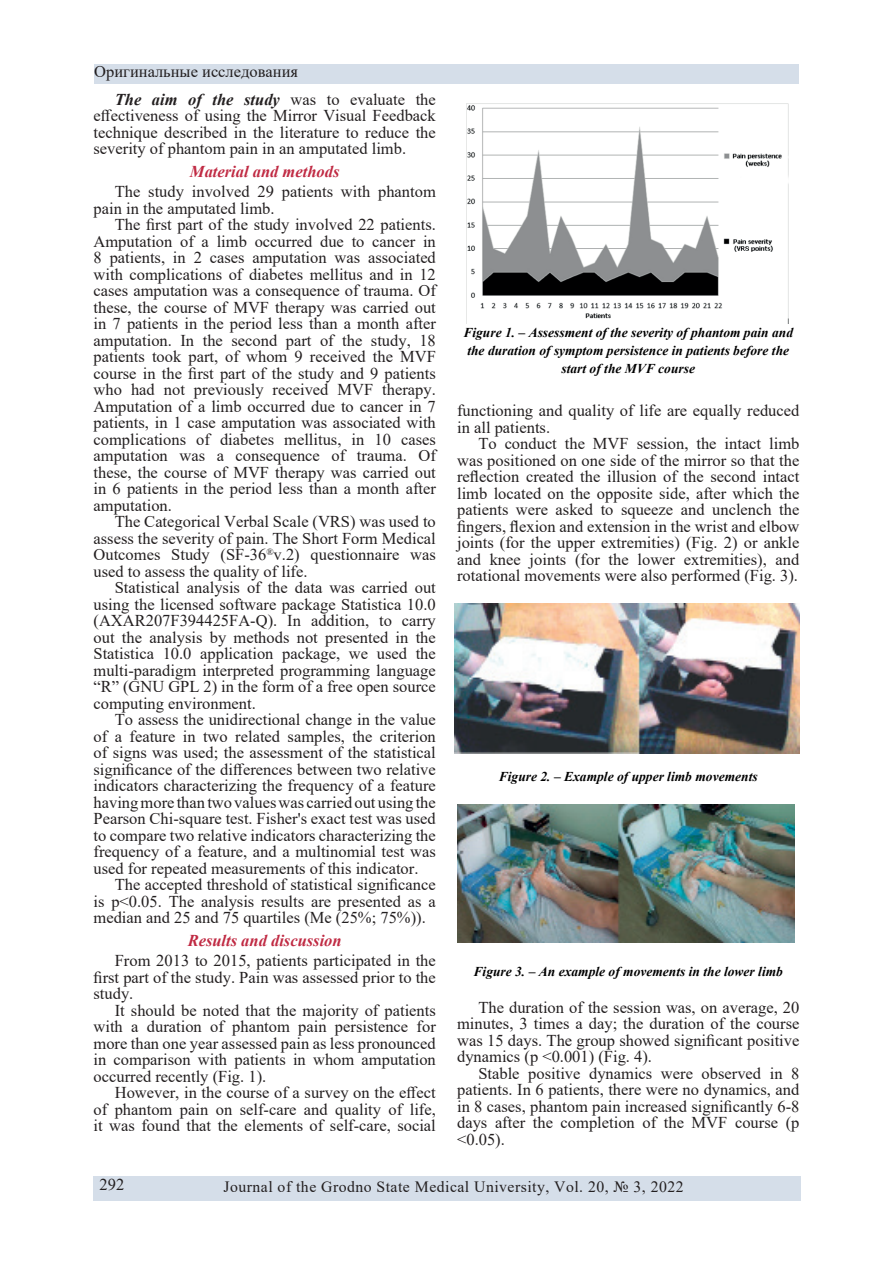
<style>
.page{position:relative;width:893px;height:1263px;background:#fff}
.page>*{position:absolute;margin:0;border:0;box-sizing:border-box;transform-origin:0 0}
.t1{font:16.5px/16.5px "Times New Roman";color:#231f20;text-align:justify}
.t2{font:italic 700 16.5px "Times New Roman";color:#c02a43}
.t3{font:15.75px "Times New Roman";letter-spacing:.03em;color:#231f20}
.t4{font:italic 700 13.5px/18px "Times New Roman";color:#000001;text-align:center}
.s1{font-weight:700;font-style:italic}
</style>
<div class="page">
<div style="left:94px;top:1176px;width:707px;height:25px;background:#d5dee9"></div>
<div style="left:94px;top:65px;width:705px;height:19px;background:#d5dee9"></div>
<img style="left:466px;top:103px;width:322px;height:221px">
<img style="left:455px;top:603px;width:344px;height:151px">
<img style="left:457px;top:804px;width:337px;height:138px">
<p class="t1" style="left:115px;top:57px;width:323px;line-height:27.8px;text-indent:-21px">Оригинальные исследования<br><span class="s1">The aim of the study</span> was to evaluate the</p>
<p class="t1" style="left:94px;top:107px;width:344px">effectiveness of using the Mirror Visual Feedback technique described in the literature to reduce the severity of phantom pain in an amputated limb.</p>
<p class="t2" style="left:190px;top:159px;width:151px">Material and methods</p>
<p class="t1" style="left:94px;top:183px;width:344px;text-indent:21px">The study involved 29 patients with phantom pain in the amputated limb.</p>
<p class="t1" style="left:94px;top:216px;width:344px;text-indent:21px">The first part of the study involved 22 patients.<br>Amputation of a limb occurred due to cancer in 8 patients, in 2 cases amputation was associated with complications of diabetes mellitus and in 12 cases amputation was a consequence of trauma. Of these, the course of MVF therapy was carried out in 7 patients in the period less than a month after amputation. In the second part of the study, 18 patients took part, of whom 9 received the MVF course in the first part of the study and 9 patients who had not previously received MVF therapy.<br>Amputation of a limb occurred due to cancer in 7 patients, in 1 case amputation was associated with complications of diabetes mellitus, in 10 cases amputation was a consequence of trauma. Of these, the course of MVF therapy was carried out in 6 patients in the period less than a month after amputation.</p>
<p class="t1" style="left:94px;top:513px;width:344px;text-indent:21px">The Categorical Verbal Scale (VRS) was used to assess the severity of pain. The Short Form Medical Outcomes Study (SF-36<sup>®</sup>v.2) questionnaire was used to assess the quality of life.</p>
<p class="t1" style="left:94px;top:579px;width:344px;text-indent:21px">Statistical analysis of the data was carried out using the licensed software package Statistica 10.0 (AXAR207F394425FA-Q). In addition, to carry out the analysis by methods not presented in the Statistica 10.0 application package, we used the multi-paradigm interpreted programming language “R” (GNU GPL 2) in the form of a free open source computing environment.</p>
<p class="t1" style="left:94px;top:711px;width:344px;text-indent:21px">To assess the unidirectional change in the value of a feature in two related samples, the criterion of signs was used; the assessment of the statistical significance of the differences between two relative indicators characterizing the frequency of a feature having more than two values was carried out using the Pearson Chi-square test. Fisher's exact test was used to compare two relative indicators characterizing the frequency of a feature, and a multinomial test was used for repeated measurements of this indicator.</p>
<p class="t1" style="left:94px;top:876px;width:344px;text-indent:21px">The accepted threshold of statistical significance is p&lt;0.05. The analysis results are presented as a median and 25 and 75 quartiles (Me (25%; 75%)).</p>
<p class="t2" style="left:188px;top:928px;width:156px">Results and discussion</p>
<p class="t1" style="left:94px;top:952px;width:344px;text-indent:21px">From 2013 to 2015, patients participated in the first part of the study. Pain was assessed prior to the study.</p>
<p class="t1" style="left:94px;top:1001px;width:344px;text-indent:21px">It should be noted that the majority of patients with a duration of phantom pain persistence for more than one year assessed pain as less pronounced in comparison with patients in whom amputation occurred recently (Fig. 1).</p>
<p class="t1" style="left:94px;top:1084px;width:344px;text-indent:21px">However, in the course of a survey on the effect of phantom pain on self-care and quality of life, it was found that the elements of self-care, social</p>
<p class="t4" style="left:463px;top:323px;width:331px">Figure 1. – Assessment of the severity of phantom pain and the duration of symptom persistence in patients before the start of the MVF course</p>
<p class="t1" style="left:457px;top:402px;width:344px">functioning and quality of life are equally reduced in all patients.</p>
<p class="t1" style="left:457px;top:435px;width:344px;text-indent:21px">To conduct the MVF session, the intact limb was positioned on one side of the mirror so that the reflection created the illusion of the second intact limb located on the opposite side, after which the patients were asked to squeeze and unclench the fingers, flexion and extension in the wrist and elbow joints (for the upper extremities) (Fig. 2) or ankle and knee joints (for the lower extremities), and rotational movements were also performed (Fig. 3).</p>
<p class="t4" style="left:499px;top:767px;width:260px">Figure 2. – Example of upper limb movements</p>
<p class="t4" style="left:474px;top:962px;width:311px">Figure 3. – An example of movements in the lower limb</p>
<p class="t1" style="left:457px;top:998px;width:344px;text-indent:21px">The duration of the session was, on average, 20 minutes, 3 times a day; the duration of the course was 15 days. The group showed significant positive dynamics (p &lt;0.001) (Fig. 4).</p>
<p class="t1" style="left:457px;top:1064px;width:344px;text-indent:21px">Stable positive dynamics were observed in 8 patients. In 6 patients, there were no dynamics, and in 8 cases, phantom pain increased significantly 6-8 days after the completion of the MVF course (p &lt;0.05).</p>
<p class="t1" style="left:100px;top:1175px;width:26px">292</p>
<p class="t3" style="left:224px;top:1175px;width:462px">Journal of the Grodno State Medical University, Vol. 20, № 3, 2022</p>
</div>
